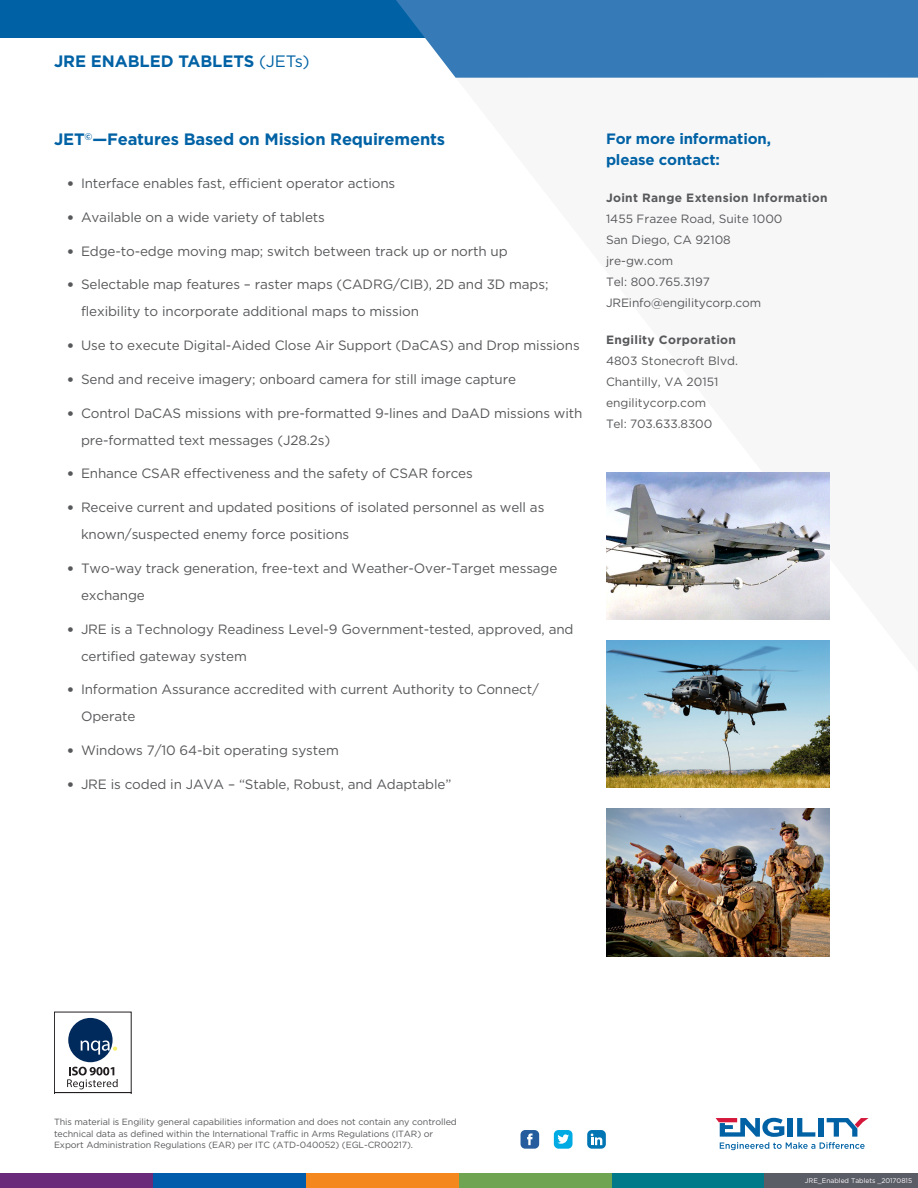
<style>
.page{position:relative;width:918px;height:1188px;background:#fff}
.page>*{position:absolute;margin:0;border:0;box-sizing:border-box;transform-origin:0 0}
.Header_1{font:700 16.5px "Gotham";letter-spacing:-.01em;color:#0062a5}
.Document_Title{font:700 16.5px "Gotham";letter-spacing:-.005em;color:#0062a5}
.Contact_Info_H1{font:700 15px/21px "Gotham";letter-spacing:-.01em;color:#0062a5}
.t1{font:13.5px/27px "Gotham";letter-spacing:-.01em;color:#57585a}
.Contact_Info_Body_no{font:12px "Gotham";color:#57585a}
.Contact_Info_Body_wi{font:12px "Gotham";letter-spacing:-.01em;color:#57585a}
.Contact_Info_H2_no_s{font:700 12px "Gotham";letter-spacing:.025em;color:#57585a}
.Contact_Info_Body_no-2{font:700 12px "Gotham";letter-spacing:.025em;color:#57585a}
.Export_Statement{font:9px/11.7px "Gotham";letter-spacing:-.01em;color:#57585a}
.Control_Number{font:6.75px "Gotham";letter-spacing:-.005em;color:#fff}
.s1{font-weight:400}
.s2{font-family:"Tahoma"}
</style>
<div class="page">
<div style="left:0;top:0;width:918px;height:38px;background:#0062a5"></div>
<svg style="left:396px;top:0;width:522px;height:78px"></svg>
<div style="left:0;top:1173px;width:153px;height:15px;background:#692b7a"></div>
<div style="left:306px;top:1173px;width:153px;height:15px;background:#f5871f"></div>
<div style="left:153px;top:1173px;width:153px;height:15px;background:#015dac"></div>
<div style="left:459px;top:1173px;width:153px;height:15px;background:#6ea452"></div>
<div style="left:612px;top:1173px;width:153px;height:15px;background:#007a88"></div>
<div style="left:765px;top:1173px;width:153px;height:15px;background:#5a5c66"></div>
<div style="left:554px;top:1130px;width:19px;height:19px;background:#00abe3;border-radius:5px"></div>
<svg style="left:557px;top:1134px;width:12px;height:10px"></svg>
<div style="left:521px;top:1130px;width:18px;height:19px;background:#245c9e;border-radius:5px"></div>
<svg style="left:527px;top:1134px;width:6px;height:11px"></svg>
<div style="left:587px;top:1130px;width:19px;height:19px;background:#0075b3;border-radius:5px"></div>
<svg style="left:591px;top:1134px;width:11px;height:11px"></svg>
<svg style="left:716px;top:1118px;width:153px;height:32px"></svg>
<div style="left:54px;top:1012px;width:78px;height:81px;border:1px solid #231f20"></div>
<hr style="left:54px;top:1093px;width:77px;height:1px;background:#231f20">
<svg style="left:54px;top:1067px;width:78px;height:26px"></svg>
<div style="left:68px;top:1018px;width:45px;height:44px;background:#00295c;border-radius:50%"></div>
<svg style="left:81px;top:1040px;width:36px;height:15px"></svg>
<img style="left:606px;top:473px;width:224px;height:147px">
<img style="left:606px;top:641px;width:224px;height:147px">
<img style="left:606px;top:809px;width:224px;height:147px">
<p class="Document_Title" style="left:54px;top:51px;width:257px">JRE ENABLED TABLETS <span class="s1">(JETs)</span></p>
<p class="Header_1" style="left:54px;top:129px;width:393px">JET<sup>©</sup>—Features Based on Mission Requirements</p>
<p class="t1" style="left:68px;top:170px;width:329px"><span class="s2">•</span> Interface enables fast, efficient operator actions</p>
<p class="t1" style="left:68px;top:204px;width:259px"><span class="s2">•</span> Available on a wide variety of tablets</p>
<p class="t1" style="left:68px;top:237px;width:442px"><span class="s2">•</span> Edge-to-edge moving map; switch between track up or north up</p>
<p class="t1" style="left:81px;top:271px;width:469px;text-indent:-14px"><span class="s2">•</span> Selectable map features – raster maps (CADRG/CIB), 2D and 3D maps; flexibility to incorporate additional maps to mission</p>
<p class="t1" style="left:68px;top:332px;width:514px"><span class="s2">•</span> Use to execute Digital-Aided Close Air Support (DaCAS) and Drop missions</p>
<p class="t1" style="left:68px;top:366px;width:450px"><span class="s2">•</span> Send and receive imagery; onboard camera for still image capture</p>
<p class="t1" style="left:81px;top:399px;width:503px;text-indent:-14px"><span class="s2">•</span> Control DaCAS missions with pre-formatted 9-lines and DaAD missions with pre-formatted text messages (J28.2s)</p>
<p class="t1" style="left:68px;top:460px;width:407px"><span class="s2">•</span> Enhance CSAR effectiveness and the safety of CSAR forces</p>
<p class="t1" style="left:81px;top:494px;width:465px;text-indent:-14px"><span class="s2">•</span> Receive current and updated positions of isolated personnel as well as known/suspected enemy force positions</p>
<p class="t1" style="left:81px;top:555px;width:478px;text-indent:-14px"><span class="s2">•</span> Two-way track generation, free-text and Weather-Over-Target message exchange</p>
<p class="t1" style="left:81px;top:615px;width:494px;text-indent:-14px"><span class="s2">•</span> JRE is a Technology Readiness Level-9 Government-tested, approved, and certified gateway system</p>
<p class="t1" style="left:81px;top:676px;width:459px;text-indent:-14px"><span class="s2">•</span> Information Assurance accredited with current Authority to Connect/<br>Operate</p>
<p class="t1" style="left:68px;top:737px;width:273px"><span class="s2">•</span> Windows 7/10 64-bit operating system</p>
<p class="t1" style="left:68px;top:771px;width:385px"><span class="s2">•</span> JRE is coded in JAVA – “Stable, Robust, and Adaptable”</p>
<p class="Contact_Info_H1" style="left:606px;top:128px;width:167px">For more information, please contact:</p>
<p class="Contact_Info_H2_no_s" style="left:606px;top:190px;width:223px">Joint Range Extension Information</p>
<p class="Contact_Info_Body_no" style="left:606px;top:211px;width:178px">1455 Frazee Road, Suite 1000</p>
<p class="Contact_Info_Body_no" style="left:606px;top:232px;width:126px">San Diego, CA 92108</p>
<p class="Contact_Info_Body_no" style="left:606px;top:253px;width:69px">jre-gw.com</p>
<p class="Contact_Info_Body_no" style="left:606px;top:274px;width:106px">Tel: 800.765.3197</p>
<p class="Contact_Info_Body_wi" style="left:606px;top:295px;width:157px">JREinfo@engilitycorp.com</p>
<p class="Contact_Info_Body_no-2" style="left:606px;top:333px;width:132px">Engility Corporation</p>
<p class="Contact_Info_Body_no" style="left:606px;top:354px;width:134px">4803 Stonecroft Blvd.</p>
<p class="Contact_Info_Body_no" style="left:606px;top:375px;width:114px">Chantilly, VA 20151</p>
<p class="Contact_Info_Body_no" style="left:606px;top:396px;width:102px">engilitycorp.com</p>
<p class="Contact_Info_Body_wi" style="left:606px;top:417px;width:108px">Tel: 703.633.8300</p>
<p class="Export_Statement" style="left:54px;top:1116px;width:404px">This material is Engility general capabilities information and does not contain any controlled technical data as defined within the International Traffic in Arms Regulations (ITAR) or<br>Export Administration Regulations (EAR) per ITC (ATD-040052) (EGL-CR00217).</p>
<p class="Control_Number" style="left:805px;top:1177px;width:109px">JRE_Enabled Tablets _20170815</p>
</div>
